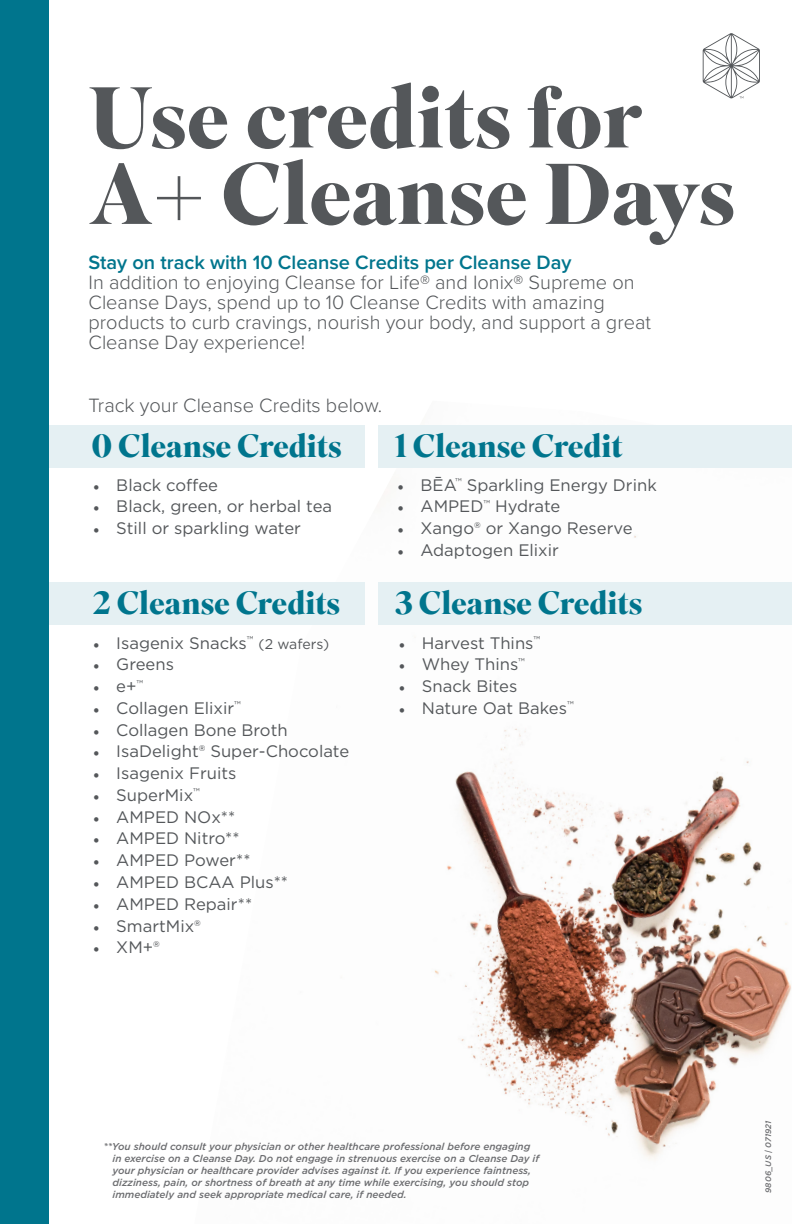
<style>
.page{position:relative;width:792px;height:1224px;background:#fff}
.page>*{position:absolute;margin:0;border:0;box-sizing:border-box;transform-origin:0 0}
.t1{font:700 85.8px/76.4px "Superior Title";color:#54575a}
.subhead{font:700 32px "Superior Title";letter-spacing:-.005em;color:#00758d}
.subhead-2{font:300 20px/20px "Proxima Nova";color:#54575a}
.t2{font:16.6px "Gotham";color:#54575a}
.t3{font:italic 500 10px/12px "Gotham";color:#6c6d70}
.t4{font:italic 500 8px "Gotham";color:#6c6d70}
.s1{font-weight:600;color:#00758d}
.s2{font-family:"Minion Pro"}
.s3{font-size:14px}
</style>
<div class="page">
<img style="left:194px;top:425px;width:598px;height:734px">
<div style="left:37px;top:425px;width:328px;height:42px;background:#e5f0f3"></div>
<div style="left:379px;top:583px;width:413px;height:42px;background:#e5f0f3"></div>
<div style="left:379px;top:425px;width:413px;height:42px;background:#e5f0f3"></div>
<div style="left:37px;top:583px;width:328px;height:42px;background:#e5f0f3"></div>
<div style="left:0;top:0;width:49px;height:1224px;background:#00758d"></div>
<svg style="left:703px;top:33px;width:57px;height:65px"></svg>
<p class="t1" style="left:89px;top:84px;width:648px">Use credits for<br>A+ Cleanse Days</p>
<p class="subhead-2" style="left:89px;top:251px;width:564px"><span class="s1">Stay on track with 10 Cleanse Credits per Cleanse Day<br></span>In addition to enjoying Cleanse for Life® and Ionix® Supreme on Cleanse Days, spend up to 10 Cleanse Credits with amazing products to curb cravings, nourish your body, and support a great Cleanse Day experience!</p>
<p class="subhead-2" style="left:89px;top:394px;width:295px">Track your Cleanse Credits below.</p>
<p class="subhead" style="left:92px;top:426px;width:252px">0 Cleanse Credits</p>
<p class="t2" style="left:93px;top:474px;width:126px"><span class="s2">•</span> Black coffee</p>
<p class="t2" style="left:93px;top:496px;width:240px"><span class="s2">•</span> Black, green, or herbal tea</p>
<p class="t2" style="left:93px;top:518px;width:209px"><span class="s2">•</span> Still or sparkling water</p>
<p class="subhead" style="left:93px;top:583px;width:249px">2 Cleanse Credits</p>
<p class="t2" style="left:93px;top:632px;width:238px"><span class="s2">•</span> Isagenix Snacks<sup>™</sup> <span class="s3">(2 wafers)</span></p>
<p class="t2" style="left:93px;top:654px;width:82px"><span class="s2">•</span> Greens</p>
<p class="t2" style="left:93px;top:676px;width:52px"><span class="s2">•</span> e+<sup>™</sup></p>
<p class="t2" style="left:93px;top:697px;width:149px"><span class="s2">•</span> Collagen Elixir<sup>™</sup></p>
<p class="t2" style="left:93px;top:719px;width:196px"><span class="s2">•</span> Collagen Bone Broth</p>
<p class="t2" style="left:93px;top:741px;width:258px"><span class="s2">•</span> IsaDelight® Super-Chocolate</p>
<p class="t2" style="left:93px;top:763px;width:145px"><span class="s2">•</span> Isagenix Fruits</p>
<p class="t2" style="left:93px;top:784px;width:108px"><span class="s2">•</span> SuperMix<sup>™</sup></p>
<p class="t2" style="left:93px;top:806px;width:143px"><span class="s2">•</span> AMPED NOx**</p>
<p class="t2" style="left:93px;top:828px;width:148px"><span class="s2">•</span> AMPED Nitro**</p>
<p class="t2" style="left:93px;top:850px;width:159px"><span class="s2">•</span> AMPED Power**</p>
<p class="t2" style="left:93px;top:871px;width:196px"><span class="s2">•</span> AMPED BCAA Plus**</p>
<p class="t2" style="left:93px;top:893px;width:161px"><span class="s2">•</span> AMPED Repair**</p>
<p class="t2" style="left:93px;top:915px;width:109px"><span class="s2">•</span> SmartMix®</p>
<p class="t2" style="left:93px;top:937px;width:68px"><span class="s2">•</span> XM+®</p>
<p class="subhead" style="left:395px;top:426px;width:229px">1 Cleanse Credit</p>
<p class="t2" style="left:397px;top:474px;width:261px"><span class="s2">•</span> BĒA<sup>™</sup> Sparkling Energy Drink</p>
<p class="t2" style="left:397px;top:496px;width:164px"><span class="s2">•</span> AMPED<sup>™</sup> Hydrate</p>
<p class="t2" style="left:397px;top:518px;width:237px"><span class="s2">•</span> Xango® or Xango Reserve</p>
<p class="t2" style="left:397px;top:539px;width:163px"><span class="s2">•</span> Adaptogen Elixir</p>
<p class="subhead" style="left:395px;top:583px;width:249px">3 Cleanse Credits</p>
<p class="t2" style="left:399px;top:632px;width:143px"><span class="s2">•</span> Harvest Thins<sup>™</sup></p>
<p class="t2" style="left:399px;top:654px;width:128px"><span class="s2">•</span> Whey Thins<sup>™</sup></p>
<p class="t2" style="left:399px;top:676px;width:120px"><span class="s2">•</span> Snack Bites</p>
<p class="t2" style="left:399px;top:697px;width:176px"><span class="s2">•</span> Nature Oat Bakes<sup>™</sup></p>
<p class="t3" style="left:113px;top:1140px;width:428px;text-indent:-9px">**You should consult your physician or other healthcare professional before engaging in exercise on a Cleanse Day. Do not engage in strenuous exercise on a Cleanse Day if your physician or healthcare provider advises against it. If you experience faintness, dizziness, pain, or shortness of breath at any time while exercising, you should stop immediately and seek appropriate medical care, if needed.</p>
<p class="t4" style="left:763px;top:1193px;width:73px;rotate:-90deg">9806_US | 071921</p>
</div>
